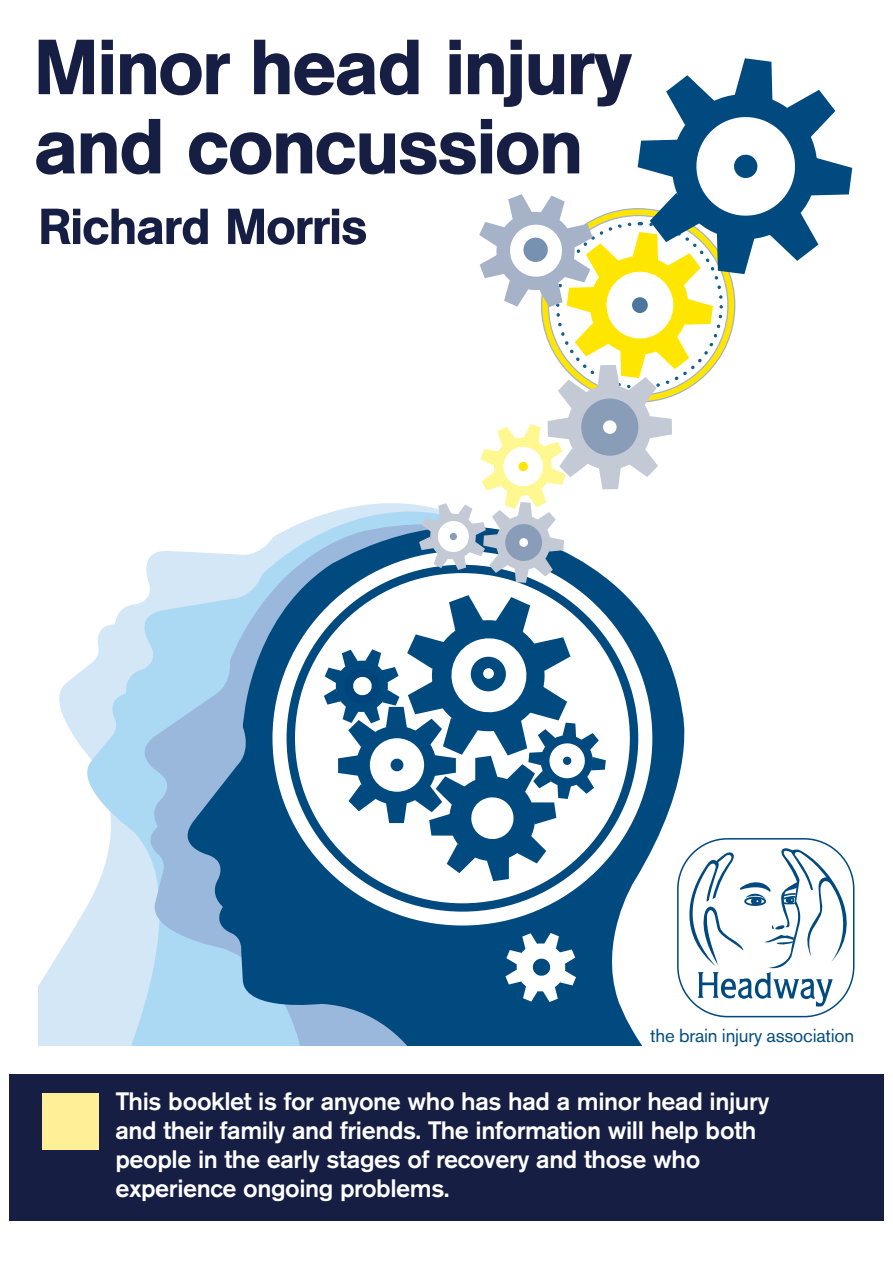
<style>
.page{position:relative;width:893px;height:1263px;background:#fff}
.page>*{position:absolute;margin:0;border:0;box-sizing:border-box;transform-origin:0 0}
.t1{font:500 77.1px/79.2px "AG Book BQ";letter-spacing:-.01em;color:#161e44}
.t2{font:500 50.1px "AG Book BQ";letter-spacing:-.01em;color:#161e44}
.t3{font:500 25.05px/29.2px "Akzidenz Grotesk BE";letter-spacing:-.015em;color:#fff}
.t4{font:18.75px "Akzidenz Grotesk BE";letter-spacing:-.01em;color:#004d81}
</style>
<div class="page">
<div style="left:9px;top:1075px;width:875px;height:146px;background:#161e44"></div>
<div style="left:42px;top:1093px;width:56px;height:56px;background:#fff097"></div>
<svg style="left:39px;top:489px;width:574px;height:556px"></svg>
<svg style="left:71px;top:498px;width:542px;height:547px;fill:#d4e7f7"></svg>
<svg style="left:129px;top:504px;width:484px;height:541px"></svg>
<svg style="left:174px;top:508px;width:560px;height:537px"></svg>
<div style="left:272px;top:551px;width:380px;height:374px;background:#fff;border-radius:50%"></div>
<div style="left:287px;top:565px;width:351px;height:347px;background:#004a80;border-radius:50%"></div>
<div style="left:295px;top:573px;width:335px;height:330px;background:#fff;border-radius:50%"></div>
<svg style="left:324px;top:595px;width:282px;height:286px"></svg>
<div style="left:471px;top:657px;width:35px;height:34px;background:#004a80;border-radius:50%"></div>
<svg style="left:505px;top:933px;width:71px;height:69px"></svg>
<div style="left:483px;top:668px;width:11px;height:11px;background:#fff;border-radius:50%"></div>
<div style="left:567px;top:385px;width:85px;height:85px;background:#c3cad6;border-radius:50%"></div>
<svg style="left:599px;top:468px;width:22px;height:21px"></svg>
<svg style="left:651px;top:416px;width:21px;height:22px"></svg>
<svg style="left:629px;top:448px;width:29px;height:29px"></svg>
<div style="left:581px;top:398px;width:58px;height:58px;background:#8a9db8;border-radius:50%"></div>
<div style="left:603px;top:420px;width:14px;height:14px;background:#fff;border-radius:50%"></div>
<svg style="left:419px;top:417px;width:169px;height:166px"></svg>
<svg style="left:479px;top:58px;width:373px;height:350px"></svg>
<svg style="left:677px;top:838px;width:177px;height:179px"></svg>
<h1 class="t1" style="left:34px;top:34px;width:599px">Minor head injury and concussion</h1>
<h2 class="t2" style="left:39px;top:209px;width:330px">Richard Morris</h2>
<p class="t4" style="left:650px;top:1029px;width:206px">the brain injury association</p>
<p class="t3" style="left:115px;top:1088px;width:656px">This booklet is for anyone who has had a minor head injury and their family and friends. The information will help both people in the early stages of recovery and those who experience ongoing problems.</p>
</div>
